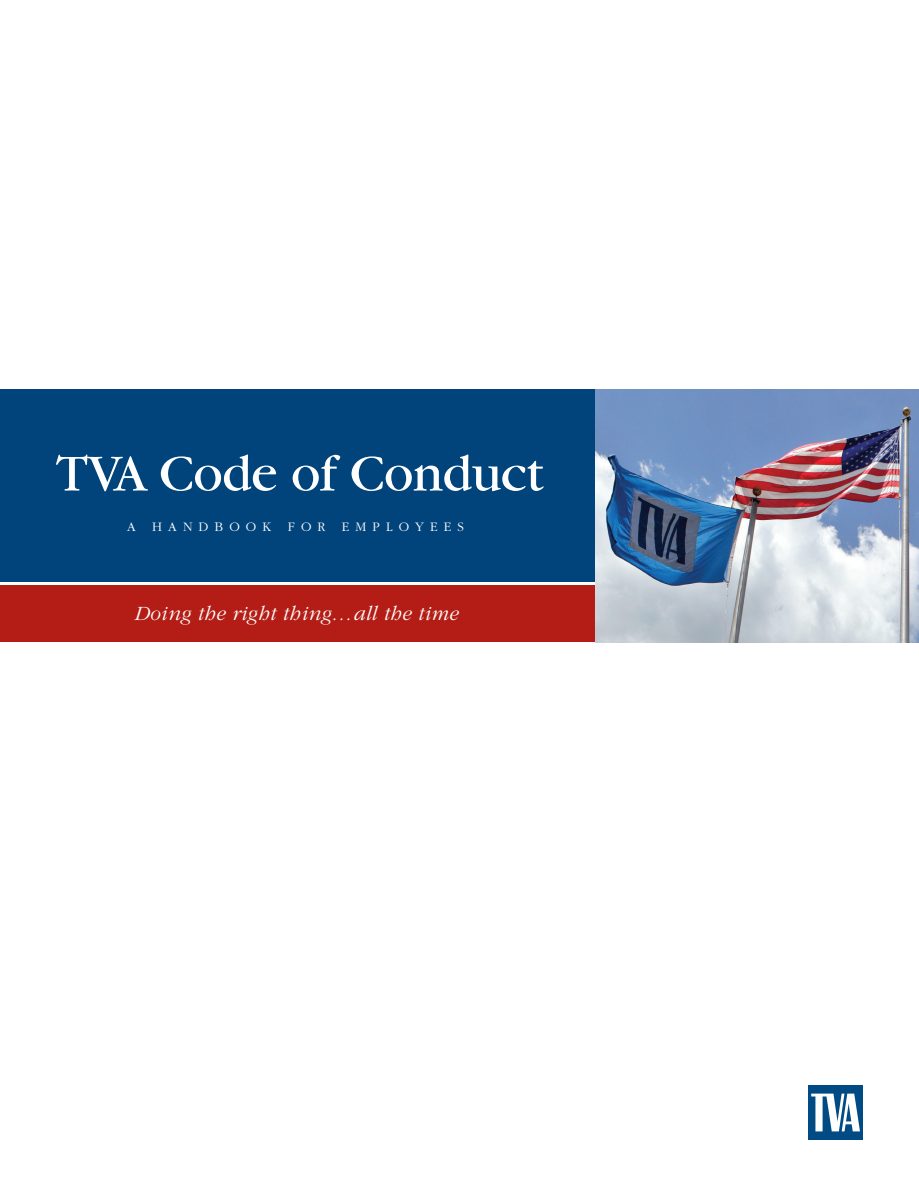
<style>
.page{position:relative;width:919px;height:1189px;background:#fff}
.page>*{position:absolute;margin:0;border:0;box-sizing:border-box;transform-origin:0 0}
.t1{font:54px "Garamond";letter-spacing:-.01em;color:#fff}
.t2{font:italic 300 21px "Garamond";letter-spacing:.02em;color:#fff}
.t3{font:300 13.5px "Garamond";letter-spacing:.45em;color:#fff}
</style>
<div class="page">
<div style="left:0;top:389px;width:919px;height:193px;background:#00447b"></div>
<div style="left:0;top:585px;width:919px;height:57px;background:#b41d15"></div>
<img style="left:596px;top:389px;width:323px;height:253px">
<div style="left:808px;top:1085px;width:54px;height:54px;background:#004b84"></div>
<svg style="left:811px;top:1093px;width:49px;height:38px"></svg>
<h1 class="t1" style="left:56px;top:445px;width:489px">TVA Code of Conduct</h1>
<p class="t3" style="left:127px;top:519px;width:338px">A HANDBOOK FOR EMPLOYEES</p>
<p class="t2" style="left:135px;top:602px;width:325px">Doing the right thing…all the time</p>
</div>
